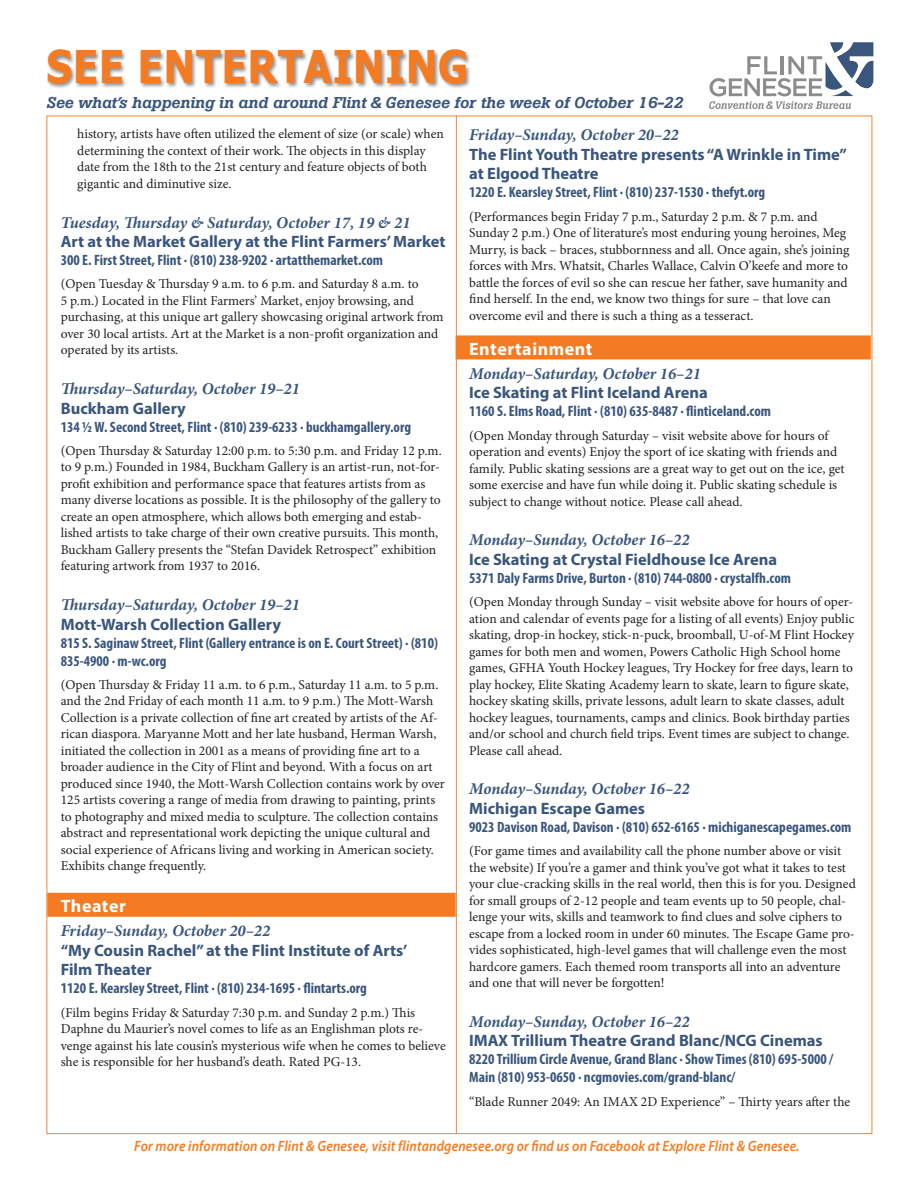
<style>
.page{position:relative;width:918px;height:1188px;background:#fff}
.page>*{position:absolute;margin:0;border:0;box-sizing:border-box;transform-origin:0 0}
.t1{font:700 45px "Tahoma";letter-spacing:.025em;color:#f47b21;scale:.9 1}
.categories_right{font:700 18px "Myriad Pro";letter-spacing:.03em;color:#fff}
.categories{font:700 18px "Myriad Pro";letter-spacing:.025em;color:#fff}
.Location{font:700 16.5px/19.5px "Myriad Pro";color:#3a567d}
.date{font:italic 700 16.5px "Minion Pro";color:#3a567d}
.t2{font:italic 500 15.45px "Boton Pro";letter-spacing:-.005em;color:#3a567d;scale:1.06 1}
.phone___web{font:700 condensed 15px/18px "Myriad Pro";color:#3a567d}
.t3{font:italic 600 15px "Myriad Pro";letter-spacing:.01em;color:#f47b21;scale:.9 1}
.description{font:13.5px/16.5px "Minion Pro";letter-spacing:-.005em;color:#231f20}
.exhibit_descriptions{font:13.5px/16.5px "Minion Pro";color:#231f20}
</style>
<div class="page">
<hr style="left:456px;top:116px;width:1px;height:1018px;background:#f58632">
<svg style="left:709px;top:42px;width:164px;height:67px"></svg>
<div style="left:47px;top:893px;width:409px;height:24px;background:#f47b21"></div>
<div style="left:456px;top:335px;width:415px;height:24px;background:#f47b21"></div>
<div style="left:47px;top:49px;width:425px;height:40px;background:#231f20;opacity:.49"></div>
<h1 class="t1" style="left:46px;top:36px;width:470px">SEE ENTERTAINING</h1>
<p class="t2" style="left:46px;top:92px;width:602px">See what’s happening in and around Flint &amp; Genesee for the week of October 16-22</p>
<p class="exhibit_descriptions" style="left:77px;top:126px;width:368px">history, artists have often utilized the element of size (or scale) when determining the context of their work. The objects in this display date from the 18th to the 21st century and feature objects of both gigantic and diminutive size.</p>
<p class="date" style="left:61px;top:210px;width:351px">Tuesday, Thursday &amp; Saturday, October 17, 19 &amp; 21</p>
<p class="Location" style="left:61px;top:231px;width:386px">Art at the Market Gallery at the Flint Farmers’ Market</p>
<p class="phone___web" style="left:61px;top:251px;width:324px">300 E. First Street, Flint · (810) 238-9202 · artatthemarket.com</p>
<p class="description" style="left:61px;top:276px;width:384px">(Open Tuesday &amp; Thursday 9 a.m. to 6 p.m. and Saturday 8 a.m. to<br>5 p.m.) Located in the Flint Farmers’ Market, enjoy browsing, and purchasing, at this unique art gallery showcasing original artwork from over 30 local artists. Art at the Market is a non-profit organization and operated by its artists.</p>
<p class="date" style="left:61px;top:377px;width:241px">Thursday–Saturday, October 19–21</p>
<p class="Location" style="left:61px;top:398px;width:127px">Buckham Gallery</p>
<p class="phone___web" style="left:61px;top:417px;width:352px">134 ½ W. Second Street, Flint · (810) 239-6233 · buckhamgallery.org</p>
<p class="description" style="left:61px;top:442px;width:383px">(Open Thursday &amp; Saturday 12:00 p.m. to 5:30 p.m. and Friday 12 p.m. to 9 p.m.) Founded in 1984, Buckham Gallery is an artist-run, not-for&shy;profit exhibition and performance space that features artists from as many diverse locations as possible. It is the philosophy of the gallery to create an open atmosphere, which allows both emerging and estab&shy;lished artists to take charge of their own creative pursuits. This month, Buckham Gallery presents the “Stefan Davidek Retrospect” exhibition featuring artwork from 1937 to 2016.</p>
<p class="date" style="left:61px;top:593px;width:241px">Thursday–Saturday, October 19–21</p>
<p class="Location" style="left:61px;top:614px;width:222px">Mott-Warsh Collection Gallery</p>
<p class="phone___web" style="left:61px;top:633px;width:379px">815 S. Saginaw Street, Flint (Gallery entrance is on E. Court Street) · (810)<br>835-4900 · m-wc.org</p>
<p class="description" style="left:61px;top:676px;width:386px">(Open Thursday &amp; Friday 11 a.m. to 6 p.m., Saturday 11 a.m. to 5 p.m. and the 2nd Friday of each month 11 a.m. to 9 p.m.) The Mott-Warsh Collection is a private collection of fine art created by artists of the Af&shy;rican diaspora. Maryanne Mott and her late husband, Herman Warsh, initiated the collection in 2001 as a means of providing fine art to a broader audience in the City of Flint and beyond. With a focus on art produced since 1940, the Mott-Warsh Collection contains work by over 125 artists covering a range of media from drawing to painting, prints to photography and mixed media to sculpture. The collection contains abstract and representational work depicting the unique cultural and social experience of Africans living and working in American society.<br>Exhibits change frequently.</p>
<p class="categories" style="left:61px;top:894px;width:67px">Theater</p>
<p class="date" style="left:61px;top:919px;width:211px">Friday–Sunday, October 20–22</p>
<p class="Location" style="left:61px;top:940px;width:348px">“My Cousin Rachel” at the Flint Institute of Arts’</p>
<p class="Location" style="left:61px;top:959px;width:93px">Film Theater</p>
<p class="phone___web" style="left:61px;top:979px;width:308px">1120 E. Kearsley Street, Flint · (810) 234-1695 · flintarts.org</p>
<p class="description" style="left:61px;top:1004px;width:387px">(Film begins Friday &amp; Saturday 7:30 p.m. and Sunday 2 p.m.) This Daphne du Maurier’s novel comes to life as an Englishman plots re&shy;venge against his late cousin’s mysterious wife when he comes to believe she is responsible for her husband’s death. Rated PG-13.</p>
<p class="date" style="left:469px;top:123px;width:211px">Friday–Sunday, October 20–22</p>
<p class="Location" style="left:469px;top:144px;width:379px">The Flint Youth Theatre presents “A Wrinkle in Time” at Elgood Theatre</p>
<p class="phone___web" style="left:469px;top:183px;width:298px">1220 E. Kearsley Street, Flint · (810) 237-1530 · thefyt.org</p>
<p class="description" style="left:469px;top:208px;width:382px">(Performances begin Friday 7 p.m., Saturday 2 p.m. &amp; 7 p.m. and Sunday 2 p.m.) One of literature’s most enduring young heroines, Meg Murry, is back – braces, stubbornness and all. Once again, she’s joining forces with Mrs. Whatsit, Charles Wallace, Calvin O’keefe and more to battle the forces of evil so she can rescue her father, save humanity and find herself. In the end, we know two things for sure – that love can overcome evil and there is such a thing as a tesseract.</p>
<p class="categories_right" style="left:469px;top:337px;width:125px">Entertainment</p>
<p class="date" style="left:469px;top:362px;width:233px">Monday–Saturday, October 16–21</p>
<p class="Location" style="left:469px;top:383px;width:240px">Ice Skating at Flint Iceland Arena</p>
<p class="phone___web" style="left:469px;top:402px;width:303px">1160 S. Elms Road, Flint · (810) 635-8487 · flinticeland.com</p>
<p class="description" style="left:469px;top:427px;width:377px">(Open Monday through Saturday – visit website above for hours of operation and events) Enjoy the sport of ice skating with friends and family. Public skating sessions are a great way to get out on the ice, get some exercise and have fun while doing it. Public skating schedule is subject to change without notice. Please call ahead.</p>
<p class="date" style="left:469px;top:528px;width:222px">Monday–Sunday, October 16–22</p>
<p class="Location" style="left:469px;top:549px;width:309px">Ice Skating at Crystal Fieldhouse Ice Arena</p>
<p class="phone___web" style="left:469px;top:569px;width:323px">5371 Daly Farms Drive, Burton · (810) 744-0800 · crystalfh.com</p>
<p class="description" style="left:469px;top:594px;width:387px">(Open Monday through Sunday – visit website above for hours of oper&shy;ation and calendar of events page for a listing of all events) Enjoy public skating, drop-in hockey, stick-n-puck, broomball, U-of-M Flint Hockey games for both men and women, Powers Catholic High School home games, GFHA Youth Hockey leagues, Try Hockey for free days, learn to play hockey, Elite Skating Academy learn to skate, learn to figure skate, hockey skating skills, private lessons, adult learn to skate classes, adult hockey leagues, tournaments, camps and clinics. Book birthday parties and/or school and church field trips. Event times are subject to change.<br>Please call ahead.</p>
<p class="date" style="left:469px;top:777px;width:222px">Monday–Sunday, October 16–22</p>
<p class="Location" style="left:469px;top:798px;width:177px">Michigan Escape Games</p>
<p class="phone___web" style="left:469px;top:818px;width:384px">9023 Davison Road, Davison · (810) 652-6165 · michiganescapegames.com</p>
<p class="description" style="left:469px;top:843px;width:388px">(For game times and availability call the phone number above or visit the website) If you’re a gamer and think you’ve got what it takes to test your clue-cracking skills in the real world, then this is for you. Designed for small groups of 2-12 people and team events up to 50 people, chal&shy;lenge your wits, skills and teamwork to find clues and solve ciphers to escape from a locked room in under 60 minutes. The Escape Game pro&shy;vides sophisticated, high-level games that will challenge even the most hardcore gamers. Each themed room transports all into an adventure and one that will never be forgotten!</p>
<p class="date" style="left:469px;top:1010px;width:222px">Monday–Sunday, October 16–22</p>
<p class="Location" style="left:469px;top:1031px;width:355px">IMAX Trillium Theatre Grand Blanc/NCG Cinemas</p>
<p class="phone___web" style="left:469px;top:1050px;width:366px">8220 Trillium Circle Avenue, Grand Blanc · Show Times (810) 695-5000 /<br>Main (810) 953-0650 · ncgmovies.com/grand-blanc/</p>
<p class="description" style="left:469px;top:1093px;width:383px">“Blade Runner 2049: An IMAX 2D Experience” – Thirty years after the</p>
<p class="t3" style="left:134px;top:1136px;width:741px">For more information on Flint &amp; Genesee, visit flintandgenesee.org or find us on Facebook at Explore Flint &amp; Genesee.</p>
</div>
